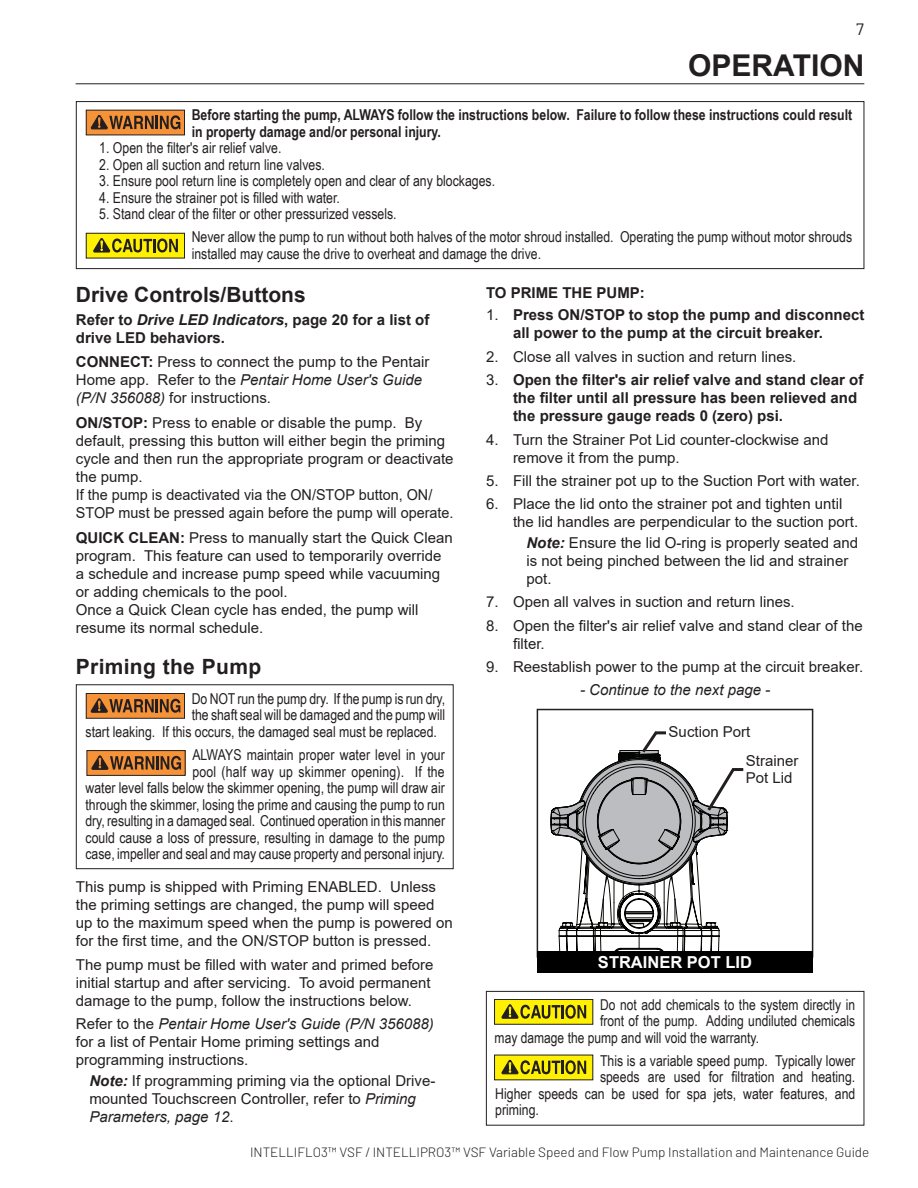
<style>
.page{position:relative;width:918px;height:1188px;background:#fff}
.page>*{position:absolute;margin:0;border:0;box-sizing:border-box;transform-origin:0 0}
.t1{font:700 30px "Arial";color:#231f20}
.Head_1{font:700 21px "Arial";color:#231f20}
.t2{font:700 16.5px "Arial";color:#fff}
.t3{font:16.5px "Barlow";color:#231f20}
.Body_text{font:15px/18px "Arial";color:#231f20}
.CAUT_TXT{font:15px/16.5px "Arial Narrow";color:#231f20;text-align:right}
.Body_text-2{font:700 15px/18px "Arial";color:#231f20}
.CAUT_TXT-2{font:700 15px/16.5px "Arial Narrow";color:#231f20}
.Body_text-3{font:15px/18px "Arial";color:#231f20;scale:.96 1}
.t4{font:italic 15px "Arial";color:#231f20}
.t5{font:300 13.5px "Barlow";color:#231f20}
.s1{font-style:italic}
.s2{font-weight:700}
.s3{font-weight:700;font-style:italic}
.s4{font-weight:400}
</style>
<div class="page">
<hr style="left:76px;top:83px;width:788px;height:1px;background:#231f20">
<div style="left:76px;top:684px;width:378px;height:185px;border:1px solid #231f20"></div>
<div style="left:86px;top:693px;width:99px;height:25px;background:#f69238"></div>
<div style="left:86px;top:693px;width:99px;height:26px;border:1px solid #231f20"></div>
<svg style="left:91px;top:698px;width:89px;height:15px"></svg>
<div style="left:87px;top:751px;width:98px;height:24px;background:#f69238"></div>
<div style="left:86px;top:750px;width:100px;height:26px;border:1px solid #231f20"></div>
<svg style="left:91px;top:755px;width:63px;height:15px"></svg>
<hr style="left:156px;top:756px;width:3px;height:14px;background:#231f20">
<svg style="left:161px;top:756px;width:20px;height:14px"></svg>
<div style="left:537px;top:709px;width:276px;height:249px;border:2px solid #231f20"></div>
<svg style="left:551px;top:731px;width:192px;height:220px"></svg>
<div style="left:537px;top:951px;width:276px;height:22px;background:#000"></div>
<div style="left:486px;top:991px;width:378px;height:135px;border:1px solid #231f20"></div>
<div style="left:495px;top:999px;width:98px;height:25px;background:#fff101"></div>
<div style="left:494px;top:999px;width:99px;height:26px;border:1px solid #231f20"></div>
<svg style="left:501px;top:1004px;width:85px;height:15px"></svg>
<div style="left:495px;top:1055px;width:98px;height:25px;background:#fff101"></div>
<svg style="left:501px;top:1059px;width:85px;height:16px"></svg>
<div style="left:76px;top:101px;width:788px;height:168px;border:1px solid #231f20"></div>
<div style="left:86px;top:110px;width:99px;height:25px;background:#f69238"></div>
<svg style="left:91px;top:115px;width:89px;height:15px"></svg>
<div style="left:86px;top:233px;width:99px;height:25px;background:#fff101"></div>
<div style="left:86px;top:233px;width:99px;height:25px;border:1px solid #231f20"></div>
<svg style="left:93px;top:238px;width:85px;height:15px"></svg>
<p class="t3" style="left:856px;top:19px;width:9px">7</p>
<p class="t1" style="left:688px;top:44px;width:178px">OPERATION</p>
<p class="CAUT_TXT-2" style="left:192px;top:106px;width:662px">Before starting the pump, ALWAYS follow the instructions below. Failure to follow these instructions could result in property damage and/or personal injury.</p>
<p class="CAUT_TXT" style="left:99px;top:139px;width:184px">1. Open the filter's air relief valve.</p>
<p class="CAUT_TXT" style="left:99px;top:155px;width:227px">2. Open all suction and return line valves.</p>
<p class="CAUT_TXT" style="left:99px;top:172px;width:397px">3. Ensure pool return line is completely open and clear of any blockages.</p>
<p class="CAUT_TXT" style="left:99px;top:188px;width:242px">4. Ensure the strainer pot is filled with water.</p>
<p class="CAUT_TXT" style="left:99px;top:205px;width:299px">5. Stand clear of the filter or other pressurized vessels.</p>
<p class="CAUT_TXT" style="left:192px;top:228px;width:662px;text-align:left">Never allow the pump to run without both halves of the motor shroud installed. Operating the pump without motor shrouds installed may cause the drive to overheat and damage the drive.</p>
<p class="Head_1" style="left:76px;top:280px;width:231px">Drive Controls/Buttons</p>
<p class="Body_text-2" style="left:76px;top:311px;width:355px">Refer to <span class="s1">Drive LED Indicators</span>, page 20 for a list of drive LED behaviors.</p>
<p class="Body_text" style="left:76px;top:353px;width:355px"><span class="s2">CONNECT:</span> Press to connect the pump to the Pentair<br>Home app. Refer to the <span class="s1">Pentair Home User's Guide (P/N 356088)</span> for instructions.</p>
<p class="Body_text" style="left:76px;top:414px;width:379px"><span class="s2">ON/STOP:</span> Press to enable or disable the pump. By default, pressing this button will either begin the priming cycle and then run the appropriate program or deactivate the pump.</p>
<p class="Body_text-3" style="left:76px;top:486px;width:395px">If the pump is deactivated via the ON/STOP button, ON/<br>STOP must be pressed again before the pump will operate.</p>
<p class="Body_text" style="left:76px;top:529px;width:378px"><span class="s2">QUICK CLEAN:</span> Press to manually start the Quick Clean program. This feature can used to temporarily override a schedule and increase pump speed while vacuuming or adding chemicals to the pool.</p>
<p class="Body_text" style="left:76px;top:601px;width:344px">Once a Quick Clean cycle has ended, the pump will resume its normal schedule.</p>
<p class="Head_1" style="left:76px;top:652px;width:187px">Priming the Pump</p>
<p class="CAUT_TXT" style="left:192px;top:690px;width:255px">Do NOT run the pump dry. If the pump is run dry,</p>
<p class="CAUT_TXT" style="left:192px;top:706px;width:255px">the shaft seal will be damaged and the pump will</p>
<p class="CAUT_TXT" style="left:86px;top:723px;width:353px">start leaking. If this occurs, the damaged seal must be replaced.</p>
<p class="CAUT_TXT" style="left:86px;top:746px;width:361px">ALWAYS maintain proper water level in your<br>pool (half way up skimmer opening). If the<br>water level falls below the skimmer opening, the pump will draw air through the skimmer, losing the prime and causing the pump to run dry, resulting in a damaged seal. Continued operation in this manner could cause a loss of pressure, resulting in damage to the pump case, impeller and seal and may cause property and personal injury.</p>
<p class="Body_text" style="left:76px;top:878px;width:378px">This pump is shipped with Priming ENABLED. Unless the priming settings are changed, the pump will speed up to the maximum speed when the pump is powered on for the first time, and the ON/STOP button is pressed.</p>
<p class="Body_text" style="left:76px;top:956px;width:359px">The pump must be filled with water and primed before initial startup and after servicing. To avoid permanent damage to the pump, follow the instructions below.</p>
<p class="Body_text" style="left:76px;top:1015px;width:360px">Refer to the <span class="s1">Pentair Home User's Guide (P/N 356088) </span>for a list of Pentair Home priming settings and programming instructions.</p>
<p class="Body_text" style="left:89px;top:1072px;width:347px"><span class="s3">Note:</span> If programming priming via the optional Drive&shy;mounted Touchscreen Controller, refer to <span class="s1">Priming<br>Parameters, page 12</span>.</p>
<p class="Body_text-2" style="left:486px;top:284px;width:160px">TO PRIME THE PUMP:</p>
<p class="Body_text-2" style="left:513px;top:306px;width:353px;text-indent:-27px"><span class="s4">1.</span> Press ON/STOP to stop the pump and disconnect all power to the pump at the circuit breaker.</p>
<p class="Body_text" style="left:486px;top:347px;width:312px">2. Close all valves in suction and return lines.</p>
<p class="Body_text-2" style="left:513px;top:371px;width:352px;text-indent:-27px"><span class="s4">3.</span> Open the filter's air relief valve and stand clear of the filter until all pressure has been relieved and the pressure gauge reads 0 (zero) psi.</p>
<p class="Body_text" style="left:513px;top:430px;width:317px;text-indent:-27px">4. Turn the Strainer Pot Lid counter-clockwise and remove it from the pump.</p>
<p class="Body_text" style="left:486px;top:472px;width:375px">5. Fill the strainer pot up to the Suction Port with water.</p>
<p class="Body_text" style="left:513px;top:495px;width:347px;text-indent:-27px">6. Place the lid onto the strainer pot and tighten until the lid handles are perpendicular to the suction port.</p>
<p class="Body_text" style="left:526px;top:534px;width:333px"><span class="s3">Note:</span> Ensure the lid O-ring is properly seated and is not being pinched between the lid and strainer pot.</p>
<p class="Body_text" style="left:486px;top:593px;width:310px">7. Open all valves in suction and return lines.</p>
<p class="Body_text" style="left:513px;top:616px;width:351px;text-indent:-27px">8. Open the filter's air relief valve and stand clear of the filter.</p>
<p class="Body_text" style="left:486px;top:658px;width:379px">9. Reestablish power to the pump at the circuit breaker.</p>
<p class="t4" style="left:580px;top:680px;width:192px">- Continue to the next page -</p>
<p class="Body_text" style="left:669px;top:723px;width:83px">Suction Port</p>
<p class="Body_text" style="left:746px;top:753px;width:54px;line-height:16.5px">Strainer<br>Pot Lid</p>
<p class="t2" style="left:598px;top:951px;width:156px">STRAINER POT LID</p>
<p class="CAUT_TXT" style="left:600px;top:996px;width:257px">Do not add chemicals to the system directly in</p>
<p class="CAUT_TXT" style="left:600px;top:1012px;width:257px">front of the pump. Adding undiluted chemicals</p>
<p class="CAUT_TXT" style="left:495px;top:1029px;width:266px">may damage the pump and will void the warranty.</p>
<p class="CAUT_TXT" style="left:600px;top:1052px;width:257px">This is a variable speed pump. Typically lower</p>
<p class="CAUT_TXT" style="left:600px;top:1068px;width:257px">speeds are used for filtration and heating.</p>
<p class="CAUT_TXT" style="left:495px;top:1085px;width:362px">Higher speeds can be used for spa jets, water features, and</p>
<p class="CAUT_TXT" style="left:495px;top:1101px;width:45px">priming.</p>
<p class="t5" style="left:250px;top:1144px;width:621px">INTELLIFLO3™ VSF / INTELLIPRO3™ VSF Variable Speed and Flow Pump Installation and Maintenance Guide</p>
</div>
